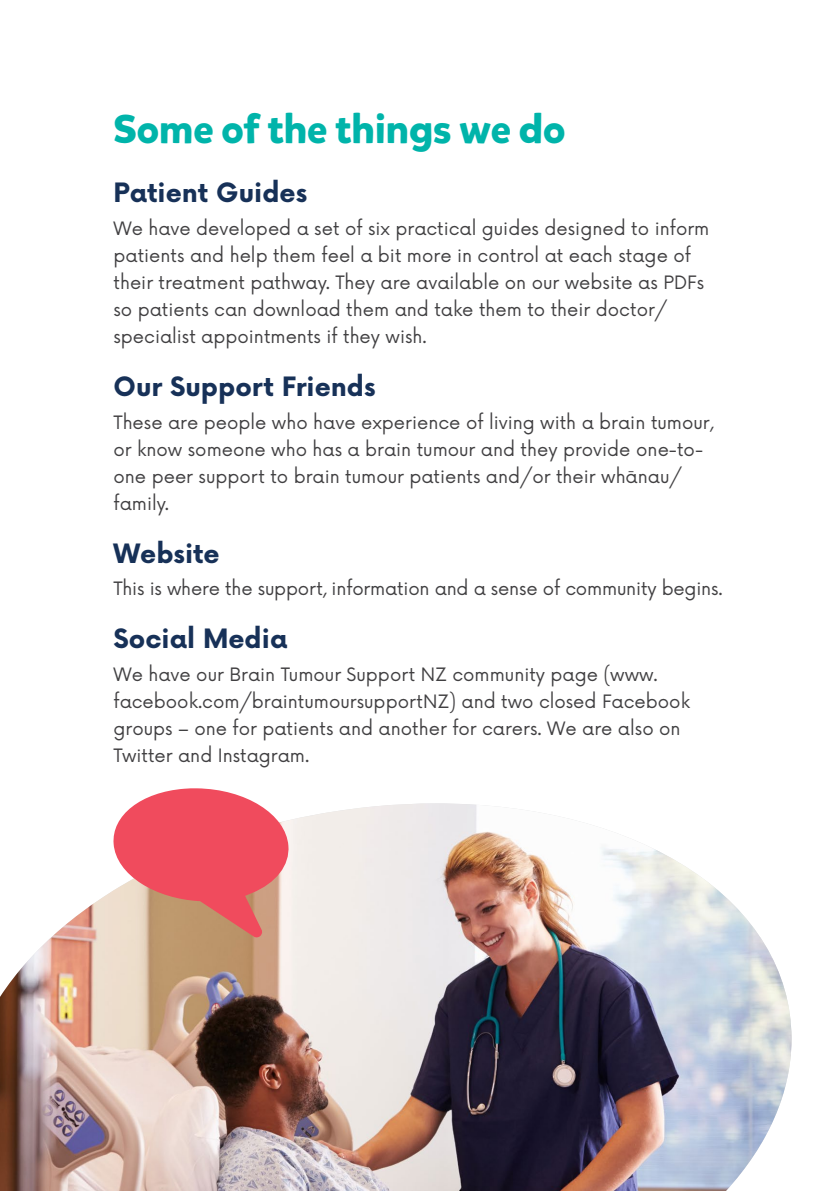
<style>
.page{position:relative;width:840px;height:1191px;background:#fff}
.page>*{position:absolute;margin:0;border:0;box-sizing:border-box;transform-origin:0 0}
.t1{font:40px "Mikado Bold DEMO";color:#00b4aa}
.t2{font:700 26px "Now";color:#173158}
.t3{font:18px/27px "Now";color:#414042}
</style>
<div class="page">
<img style="left:0;top:803px;width:791px;height:388px">
<svg style="left:111px;top:788px;width:179px;height:150px;background:#e97a7d"></svg>
<h1 class="t1" style="left:113px;top:113px;width:453px">Some of the things we do</h1>
<h2 class="t2" style="left:113px;top:173px;width:195px">Patient Guides</h2>
<p class="t3" style="left:113px;top:213px;width:597px">We have developed a set of six practical guides designed to inform patients and help them feel a bit more in control at each stage of their treatment pathway. They are available on our website as PDFs so patients can download them and take them to their doctor/ specialist appointments if they wish.</p>
<h2 class="t2" style="left:113px;top:367px;width:263px">Our Support Friends</h2>
<p class="t3" style="left:113px;top:407px;width:601px">These are people who have experience of living with a brain tumour, or know someone who has a brain tumour and they provide one-to&shy;one peer support to brain tumour patients and/or their whānau/ family.</p>
<h2 class="t2" style="left:113px;top:534px;width:108px">Website</h2>
<p class="t3" style="left:113px;top:574px;width:610px">This is where the support, information and a sense of community begins.</p>
<h2 class="t2" style="left:113px;top:619px;width:175px">Social Media</h2>
<p class="t3" style="left:113px;top:659px;width:577px">We have our Brain Tumour Support NZ community page (www. facebook.com/braintumoursupportNZ) and two closed Facebook groups – one for patients and another for carers. We are also on Twitter and Instagram.</p>
</div>
